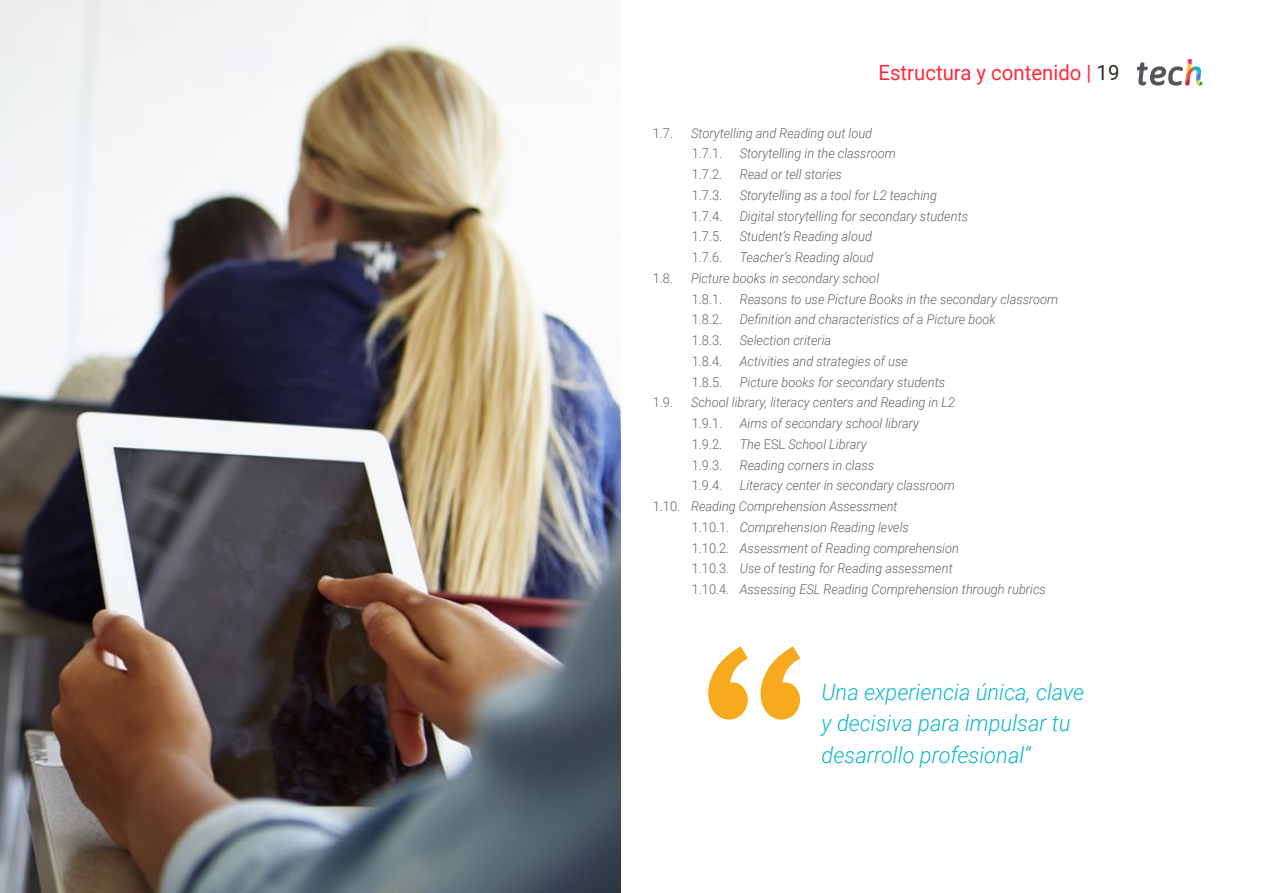
<style>
.page{position:relative;width:1263px;height:893px;background:#fff}
.page>*{position:absolute;margin:0;border:0;box-sizing:border-box;transform-origin:0 0}
.t1{font:italic 300 22.5px/31.5px "Roboto";color:#0fb6cf}
.t2{font:21px "Roboto";color:#ff293a}
.t3{font:italic 300 13.5px "Roboto";color:#61646a;scale:.95 1}
.t4{font:300 13.5px "Roboto";color:#61646a;scale:.95 1}
.s1{color:#312e20}
.s2{font-style:normal}
</style>
<div class="page">
<svg style="left:708px;top:646px;width:92px;height:74px"></svg>
<img style="left:0;top:0;width:621px;height:893px">
<svg style="left:1137px;top:59px;width:65px;height:27px"></svg>
<h2 class="t2" style="left:878px;top:57px;width:242px">Estructura y contenido | <span class="s1">19</span></h2>
<p class="t4" style="left:653px;top:123px;width:23px">1.7.</p>
<p class="t3" style="left:691px;top:123px;width:192px">Storytelling and Reading out loud</p>
<p class="t4" style="left:692px;top:144px;width:34px">1.7.1.</p>
<p class="t3" style="left:740px;top:144px;width:166px">Storytelling in the classroom</p>
<p class="t4" style="left:692px;top:165px;width:34px">1.7.2.</p>
<p class="t3" style="left:740px;top:165px;width:109px">Read or tell stories</p>
<p class="t4" style="left:692px;top:186px;width:34px">1.7.3.</p>
<p class="t3" style="left:740px;top:186px;width:209px">Storytelling as a tool for L2 teaching</p>
<p class="t4" style="left:692px;top:206px;width:34px">1.7.4.</p>
<p class="t3" style="left:740px;top:206px;width:242px">Digital storytelling for secondary students</p>
<p class="t4" style="left:692px;top:227px;width:34px">1.7.5.</p>
<p class="t3" style="left:740px;top:227px;width:141px">Student’s Reading aloud</p>
<p class="t4" style="left:692px;top:248px;width:34px">1.7.6.</p>
<p class="t3" style="left:740px;top:248px;width:142px">Teacher’s Reading aloud</p>
<p class="t4" style="left:653px;top:269px;width:23px">1.8.</p>
<p class="t3" style="left:691px;top:269px;width:200px">Picture books in secondary school</p>
<p class="t4" style="left:692px;top:289px;width:34px">1.8.1.</p>
<p class="t3" style="left:740px;top:289px;width:337px">Reasons to use Picture Books in the secondary classroom</p>
<p class="t4" style="left:692px;top:310px;width:34px">1.8.2.</p>
<p class="t3" style="left:740px;top:310px;width:271px">Definition and characteristics of a Picture book</p>
<p class="t4" style="left:692px;top:331px;width:34px">1.8.3.</p>
<p class="t3" style="left:740px;top:331px;width:98px">Selection criteria</p>
<p class="t4" style="left:692px;top:352px;width:34px">1.8.4.</p>
<p class="t3" style="left:740px;top:352px;width:178px">Activities and strategies of use</p>
<p class="t4" style="left:692px;top:372px;width:34px">1.8.5.</p>
<p class="t3" style="left:740px;top:372px;width:218px">Picture books for secondary students</p>
<p class="t4" style="left:653px;top:393px;width:23px">1.9.</p>
<p class="t3" style="left:691px;top:393px;width:279px">School library, literacy centers and Reading in L2</p>
<p class="t4" style="left:692px;top:414px;width:34px">1.9.1.</p>
<p class="t3" style="left:740px;top:414px;width:190px">Aims of secondary school library</p>
<p class="t4" style="left:692px;top:435px;width:34px">1.9.2.</p>
<p class="t3" style="left:740px;top:435px;width:135px">The <span class="s2">ESL</span> School Library</p>
<p class="t4" style="left:692px;top:455px;width:34px">1.9.3.</p>
<p class="t3" style="left:740px;top:455px;width:143px">Reading corners in class</p>
<p class="t4" style="left:692px;top:476px;width:34px">1.9.4.</p>
<p class="t3" style="left:740px;top:476px;width:228px">Literacy center in secondary classroom</p>
<p class="t3" style="left:653px;top:497px;width:259px"><span class="s2">1.10.</span> Reading Comprehension Assessment</p>
<p class="t3" style="left:692px;top:518px;width:230px"><span class="s2">1.10.1.</span> Comprehension Reading levels</p>
<p class="t3" style="left:692px;top:538px;width:283px"><span class="s2">1.10.2.</span> Assessment of Reading comprehension</p>
<p class="t3" style="left:692px;top:559px;width:276px"><span class="s2">1.10.3.</span> Use of testing for Reading assessment</p>
<p class="t3" style="left:692px;top:580px;width:374px"><span class="s2">1.10.4.</span> Assessing ESL Reading Comprehension through rubrics</p>
<h1 class="t1" style="left:822px;top:675px;width:264px">Una experiencia única, clave y decisiva para impulsar tu desarrollo profesional”</h1>
</div>
